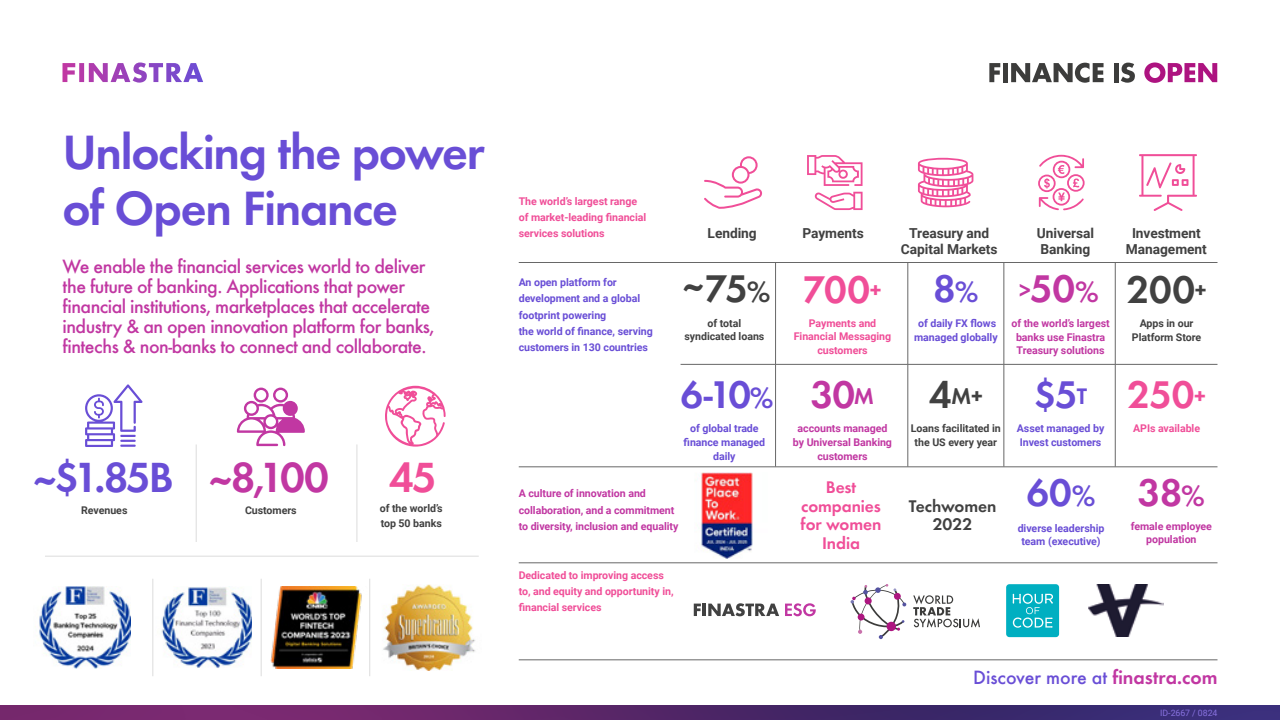
<style>
.page{position:relative;width:1280px;height:720px;background:#fff}
.page>*{position:absolute;margin:0;border:0;box-sizing:border-box;transform-origin:0 0}
.t1{font:600 50px/56.2px "Futura EF";letter-spacing:-.025em;color:#694ed6}
.t2{font:600 43.75px "Futura EF";color:#694ed6}
.t3{font:600 43.75px "Futura EF";color:#c137a2}
.t4{font:600 43.75px "Futura EF";color:#f04e98}
.t5{font:600 40px "Futura EF";color:#694ed6}
.t6{font:600 40px "Futura EF";color:#c137a2}
.t7{font:600 40px "Futura EF";color:#414141}
.t8{font:600 40px "Futura EF";letter-spacing:-.015em;color:#f04e98}
.t9{font:600 23.38px "Futura EF";color:#414141}
.t10{font:500 20px/20px "Futura EF";letter-spacing:-.025em;color:#c137a2}
.t11{font:500 20px "Futura EF";color:#694ed6}
.t12{font:600 17.5px/18.8px "Futura EF";letter-spacing:-.005em;color:#f04e98;text-align:center}
.t13{font:600 17.5px/18.8px "Futura EF";letter-spacing:-.005em;color:#414141;text-align:center}
.t14{font:700 13.75px/16.2px "Roboto";letter-spacing:-.005em;color:#414141;text-align:center}
.t15{font:700 10.62px/13.8px "Roboto";letter-spacing:-.005em;color:#694ed6;text-align:center}
.t16{font:700 10.62px/13.8px "Roboto";letter-spacing:-.005em;color:#c137a2;text-align:center}
.t17{font:700 10.62px/16.2px "Roboto";letter-spacing:-.005em;color:#f04e98}
.t18{font:700 10.62px/13.8px "Roboto";letter-spacing:-.005em;color:#414141;text-align:center}
.t19{font:8.75px "Roboto";letter-spacing:-.005em;color:#8771de}
.s1{font-style:inherit}
.s2{font-size:30.62px}
.s3{font-size:23.38px}
.s4{font-size:40px}
.s5{font-weight:600;color:#c137a2}
</style>
<div class="page">
<svg style="left:0;top:705px;width:1280px;height:15px;background:#57286d"></svg>
<hr style="left:681px;top:364px;width:537px;height:1px;background:#676767">
<hr style="left:1115px;top:262px;width:1px;height:102px;background:#676767">
<hr style="left:1115px;top:365px;width:1px;height:102px;background:#676767">
<hr style="left:1004px;top:262px;width:1px;height:102px;background:#676767">
<hr style="left:1004px;top:365px;width:1px;height:102px;background:#676767">
<hr style="left:908px;top:262px;width:1px;height:102px;background:#676767">
<hr style="left:908px;top:365px;width:1px;height:102px;background:#676767">
<hr style="left:775px;top:262px;width:1px;height:102px;background:#676767">
<hr style="left:775px;top:365px;width:1px;height:102px;background:#676767">
<hr style="left:519px;top:262px;width:699px;height:1px;background:#676767">
<hr style="left:519px;top:467px;width:699px;height:1px;background:#676767">
<hr style="left:519px;top:562px;width:699px;height:1px;background:#676767">
<hr style="left:519px;top:660px;width:699px;height:1px;background:#676767">
<svg style="left:62px;top:62px;width:141px;height:21px"></svg>
<svg style="left:989px;top:63px;width:11px;height:19px"></svg>
<div style="left:1003px;top:63px;width:5px;height:19px;background:#3c3c3b"></div>
<svg style="left:1011px;top:63px;width:93px;height:20px"></svg>
<div style="left:1114px;top:63px;width:5px;height:19px;background:#3c3c3b"></div>
<svg style="left:1121px;top:63px;width:14px;height:20px"></svg>
<svg style="left:1144px;top:63px;width:73px;height:20px"></svg>
<svg style="left:913px;top:595px;width:67px;height:33px"></svg>
<svg style="left:851px;top:584px;width:55px;height:55px"></svg>
<div style="left:858px;top:614px;width:7px;height:6px;background:#ad1680;border-radius:50%"></div>
<div style="left:1006px;top:584px;width:53px;height:53px;background:#00afc1;border-radius:3px"></div>
<svg style="left:1013px;top:594px;width:40px;height:34px"></svg>
<svg style="left:694px;top:603px;width:85px;height:13px"></svg>
<svg style="left:785px;top:603px;width:31px;height:13px"></svg>
<svg style="left:1038px;top:155px;width:47px;height:55px"></svg>
<svg style="left:807px;top:155px;width:56px;height:55px"></svg>
<svg style="left:918px;top:158px;width:55px;height:49px"></svg>
<svg style="left:704px;top:156px;width:58px;height:53px"></svg>
<svg style="left:1139px;top:154px;width:58px;height:57px"></svg>
<img style="left:1088px;top:584px;width:76px;height:52px">
<hr style="left:196px;top:444px;width:1px;height:98px;background:#414141">
<hr style="left:152px;top:579px;width:1px;height:97px;background:#414141">
<hr style="left:261px;top:579px;width:1px;height:97px;background:#414141">
<hr style="left:369px;top:579px;width:1px;height:97px;background:#414141">
<hr style="left:45px;top:556px;width:434px;height:1px;background:#414141">
<hr style="left:356px;top:444px;width:2px;height:98px;background:#414141">
<svg style="left:385px;top:386px;width:61px;height:61px"></svg>
<svg style="left:237px;top:388px;width:68px;height:58px"></svg>
<svg style="left:85px;top:384px;width:58px;height:63px"></svg>
<img style="left:701px;top:473px;width:52px;height:85px">
<img style="left:39px;top:587px;width:91px;height:81px">
<img style="left:161px;top:587px;width:91px;height:81px">
<img style="left:383px;top:584px;width:92px;height:87px">
<img style="left:261px;top:587px;width:101px;height:81px">
<h1 class="t1" style="left:62px;top:124px;width:424px">Unlocking the power of Open Finance</h1>
<p class="t10" style="left:62px;top:256px;width:374px">We enable the financial services world to deliver the future of banking. Applications that power financial institutions, marketplaces that accelerate industry &amp; an open innovation platform for banks, fintechs &amp; non-banks to connect and collaborate.</p>
<h2 class="t2" style="left:31px;top:451px;width:145px"><span class="s1">~</span>$1.85<span class="s1">B</span></h2>
<h2 class="t4" style="left:389px;top:451px;width:50px">45</h2>
<h2 class="t3" style="left:206px;top:451px;width:124px"><span class="s1">~</span>8,100</h2>
<p class="t18" style="left:81px;top:503px;width:48px">Revenues</p>
<p class="t18" style="left:245px;top:503px;width:53px">Customers</p>
<p class="t18" style="left:380px;top:500px;width:64px;line-height:15px;text-align:left">of the world’s top 50 banks</p>
<p class="t17" style="left:519px;top:193px;width:129px">The world’s largest range of market-leading financial services solutions</p>
<p class="t15" style="left:519px;top:274px;width:136px;line-height:16.2px;text-align:left">An open platform for development and a global footprint powering<br>the world of finance, serving customers in 130 countries</p>
<p class="t14" style="left:708px;top:224px;width:51px">Lending</p>
<p class="t14" style="left:803px;top:224px;width:63px">Payments</p>
<p class="t14" style="left:901px;top:224px;width:98px">Treasury and<br>Capital Markets</p>
<h3 class="t7" style="left:680px;top:265px;width:92px">~75<span class="s2">%</span></h3>
<p class="t14" style="left:1037px;top:224px;width:59px;text-align:left">Universal<br>Banking</p>
<p class="t14" style="left:1126px;top:224px;width:82px">Investment<br>Management</p>
<h3 class="t5" style="left:933px;top:265px;width:47px">8<span class="s2">%</span></h3>
<h3 class="t6" style="left:1019px;top:265px;width:81px"><span class="s3">&gt;</span>50<span class="s2">%</span></h3>
<h3 class="t8" style="left:803px;top:265px;width:80px">700<span class="s3">+</span></h3>
<h3 class="t7" style="left:1127px;top:265px;width:81px">200<span class="s3">+</span></h3>
<p class="t18" style="left:684px;top:316px;width:81px">of total syndicated loans</p>
<p class="t17" style="left:794px;top:316px;width:99px;line-height:13.8px;text-align:center">Payments and<br>Financial Messaging customers</p>
<p class="t15" style="left:914px;top:316px;width:85px">of daily FX flows managed globally</p>
<p class="t16" style="left:1011px;top:316px;width:100px">of the world’s largest banks use Finastra<br>Treasury solutions</p>
<p class="t18" style="left:1132px;top:316px;width:71px">Apps in our<br>Platform Store</p>
<h3 class="t5" style="left:681px;top:371px;width:94px">6-10<span class="s2">%</span></h3>
<h3 class="t5" style="left:1034px;top:371px;width:55px">$5<span class="s3">T</span></h3>
<h3 class="t6" style="left:811px;top:371px;width:65px">30<span class="s3">M</span></h3>
<h3 class="t9" style="left:929px;top:382px;width:55px"><span class="s4">4</span>M+</h3>
<h3 class="t8" style="left:1127px;top:371px;width:80px">250<span class="s3">+</span></h3>
<p class="t15" style="left:684px;top:421px;width:83px">of global trade finance managed daily</p>
<p class="t16" style="left:793px;top:421px;width:101px">accounts managed by Universal Banking customers</p>
<p class="t18" style="left:911px;top:421px;width:91px">Loans facilitated in the US every year</p>
<p class="t15" style="left:1017px;top:421px;width:89px;text-align:left">Asset managed by<br>Invest customers</p>
<p class="t17" style="left:1133px;top:420px;width:68px">APIs available</p>
<p class="t16" style="left:519px;top:485px;width:161px;line-height:16.2px;text-align:left">A culture of innovation and collaboration, and a commitment to diversity, inclusion and equality</p>
<p class="t17" style="left:519px;top:566px;width:156px">Dedicated to improving access to, and equity and opportunity in, financial services</p>
<h3 class="t12" style="left:801px;top:478px;width:82px">Best companies for women<br>India</h3>
<h3 class="t13" style="left:909px;top:496px;width:89px">Techwomen<br>2022</h3>
<h3 class="t5" style="left:1027px;top:469px;width:71px">60<span class="s2">%</span></h3>
<p class="t15" style="left:1018px;top:521px;width:88px">diverse leadership team (executive)</p>
<h3 class="t6" style="left:1138px;top:469px;width:69px">38<span class="s2">%</span></h3>
<p class="t16" style="left:1131px;top:519px;width:83px">female employee population</p>
<h3 class="t11" style="left:973px;top:666px;width:246px">Discover more at <span class="s5">finastra.com</span></h3>
<p class="t19" style="left:1160px;top:707px;width:59px">ID-2667 / 0824</p>
</div>
